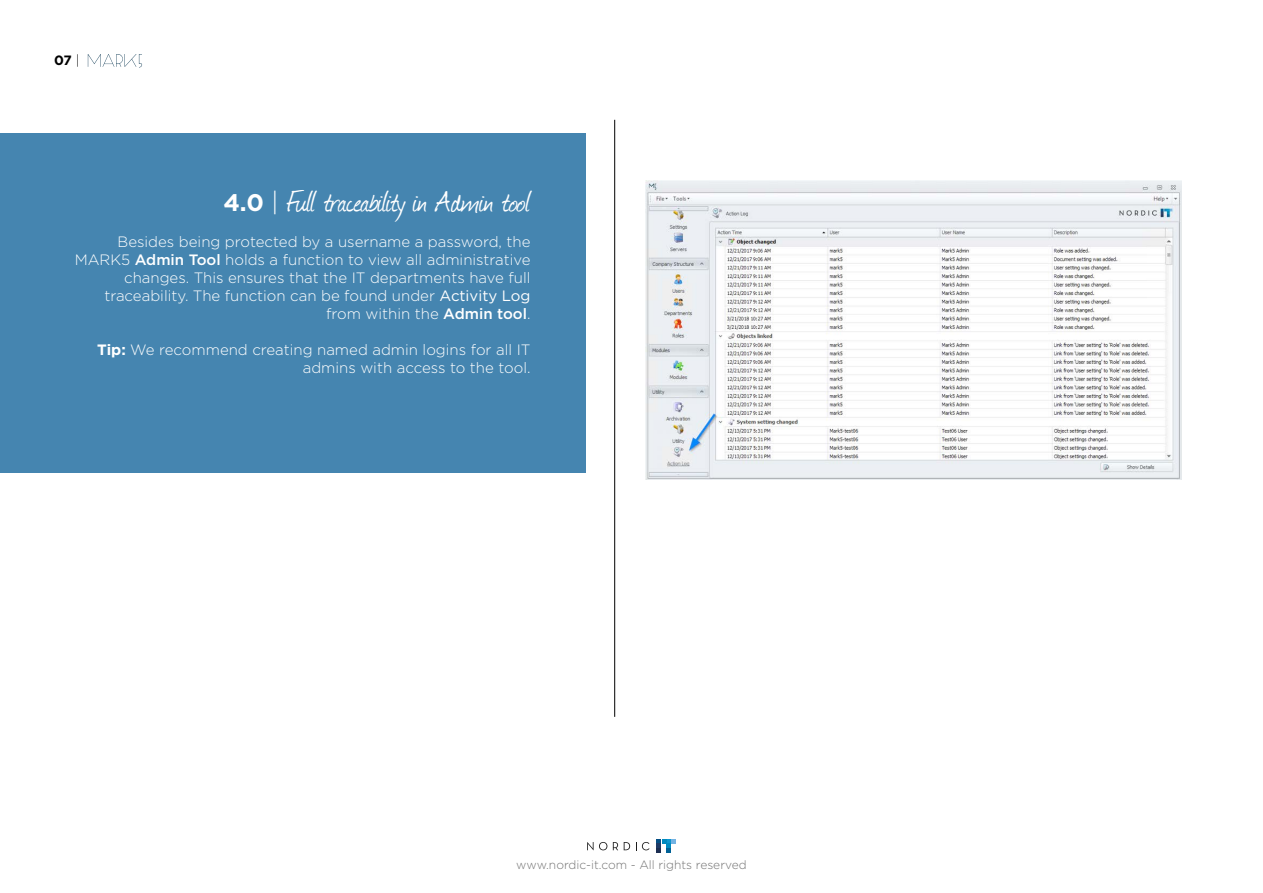
<style>
.page{position:relative;width:1263px;height:893px;background:#fff}
.page>*{position:absolute;margin:0;border:0;box-sizing:border-box;transform-origin:0 0}
.t1{font:34.5px "Journal";letter-spacing:-.015em;color:#fff}
.t2{font:300 15px/18px "Gotham";color:#fff;text-align:right}
.t3{font:700 13.5px "Gotham";color:#000}
.t4{font:300 12px "Gotham";color:#737373}
.s1{font-weight:300}
.s2{font-family:"Gotham";font-weight:700;font-size:24px}
.s3{font-family:"Gotham";font-weight:300;font-size:25.5px}
.s4{font-weight:500}
.s5{font-weight:400}
.s6{font-weight:700}
</style>
<div class="page">
<svg style="left:88px;top:54px;width:54px;height:14px"></svg>
<svg style="left:656px;top:839px;width:20px;height:14px"></svg>
<svg style="left:587px;top:842px;width:6px;height:8px"></svg>
<svg style="left:599px;top:842px;width:8px;height:8px"></svg>
<svg style="left:613px;top:842px;width:5px;height:8px"></svg>
<svg style="left:624px;top:842px;width:6px;height:8px"></svg>
<svg style="left:636px;top:842px;width:13px;height:8px"></svg>
<div style="left:0;top:133px;width:585px;height:340px;background:#4585b0"></div>
<hr style="left:614px;top:120px;width:1px;height:597px;background:#000">
<img style="left:645px;top:181px;width:537px;height:298px">
<p class="t3" style="left:54px;top:51px;width:27px">07 <span class="s1">|</span></p>
<h1 class="t1" style="left:223px;top:178px;width:309px"><span class="s2">4.0</span> <span class="s3">|</span> Full traceability in Admin tool</h1>
<p class="t2" style="left:75px;top:233px;width:457px">Besides being protected by a username a password, the MARK5 <span class="s4">Admin Tool</span> holds a function to view all administrative changes. This ensures that the IT departments have full traceability. The function can be found under <span class="s5">Activity Log </span>from within the <span class="s4">Admin tool</span>.</p>
<p class="t2" style="left:97px;top:341px;width:435px"><span class="s6">Tip:</span> We recommend creating named admin logins for all IT admins with access to the tool.</p>
<p class="t4" style="left:516px;top:857px;width:232px">www.nordic-it.com - All rights reserved</p>
</div>
